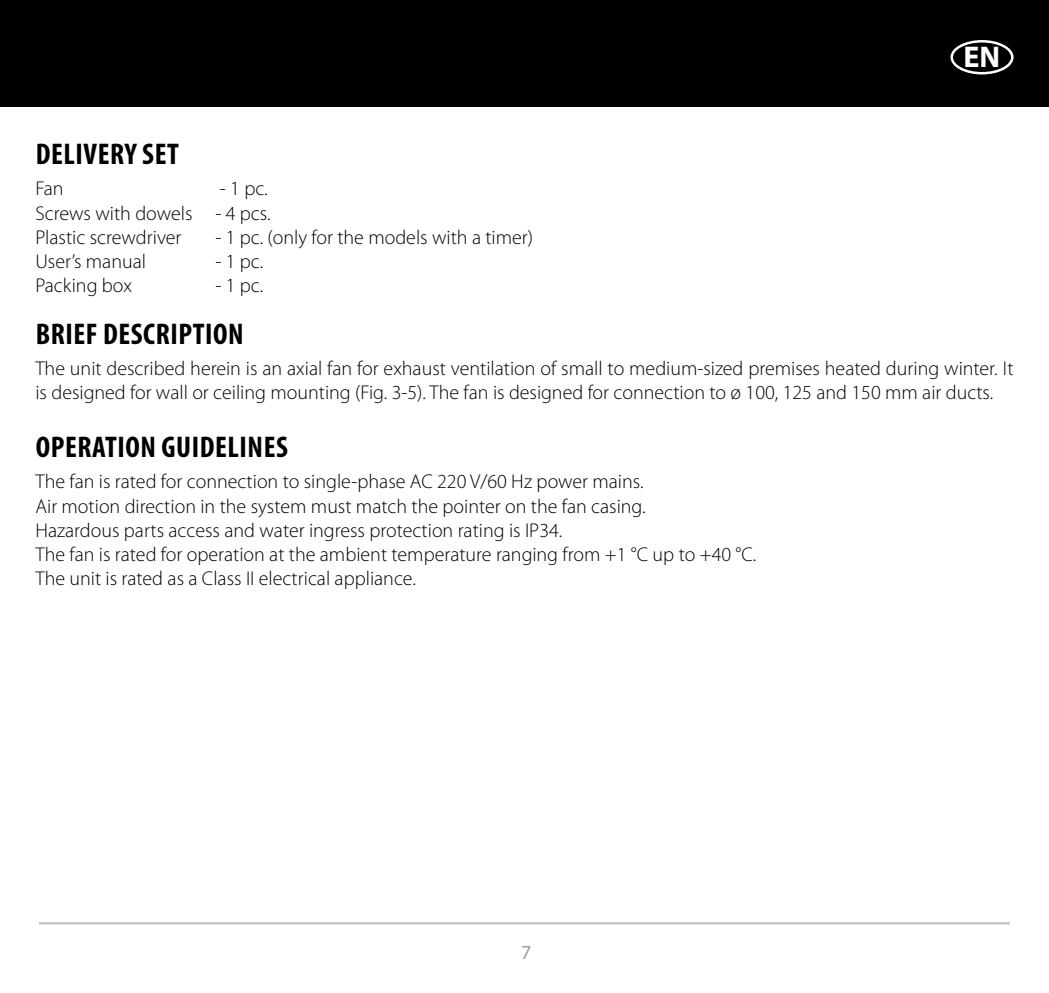
<style>
.page{position:relative;width:1049px;height:993px;background:#fff}
.page>*{position:absolute;margin:0;border:0;box-sizing:border-box;transform-origin:0 0}
.t1{font:700 condensed 30px "Myriad Pro";letter-spacing:.02em;color:#000}
.t2{font:700 30px "Myriad Pro";color:#fff}
.t3{font:300 20px/24px "Myriad Pro";color:#000}
.t4{font:20px "Myriad Pro";color:#9d9d9c}
</style>
<div class="page">
<hr style="left:39px;top:921px;width:971px;height:3px;background:#c6c6c6">
<div style="left:0;top:0;width:1049px;height:106px;background:#000"></div>
<div style="left:950px;top:40px;width:63px;height:34px;border:2px solid #fff;border-radius:50%"></div>
<h1 class="t1" style="left:36px;top:135px;width:145px">DELIVERY SET</h1>
<p class="t3" style="left:35px;top:177px;width:30px">Fan</p>
<p class="t3" style="left:35px;top:177px;width:237px;text-indent:184px">- 1 pc.<br>Screws with dowels - 4 pcs.<br>Plastic screwdriver</p>
<p class="t3" style="left:215px;top:225px;width:319px">- 1 pc. (only for the models with a timer)</p>
<h1 class="t2" style="left:963px;top:37px;width:38px">EN</h1>
<p class="t3" style="left:35px;top:249px;width:112px">User’s manual</p>
<p class="t3" style="left:215px;top:249px;width:49px">- 1 pc.</p>
<p class="t3" style="left:35px;top:273px;width:98px">Packing box</p>
<p class="t3" style="left:215px;top:273px;width:49px">- 1 pc.</p>
<h1 class="t1" style="left:36px;top:315px;width:209px">BRIEF DESCRIPTION</h1>
<p class="t3" style="left:35px;top:357px;width:979px">The unit described herein is an axial fan for exhaust ventilation of small to medium-sized premises heated during winter. It is designed for wall or ceiling mounting (Fig. 3-5). The fan is designed for connection to ø 100, 125 and 150 mm air ducts.</p>
<h1 class="t1" style="left:36px;top:428px;width:254px">OPERATION GUIDELINES</h1>
<p class="t3" style="left:35px;top:470px;width:722px">The fan is rated for connection to single-phase AC 220 V/60 Hz power mains.<br>Air motion direction in the system must match the pointer on the fan casing.<br>Hazardous parts access and water ingress protection rating is IP34.<br>The fan is rated for operation at the ambient temperature ranging from +1 °C up to +40 °C.<br>The unit is rated as a Class II electrical appliance.</p>
<p class="t4" style="left:521px;top:939px;width:12px">7</p>
</div>
